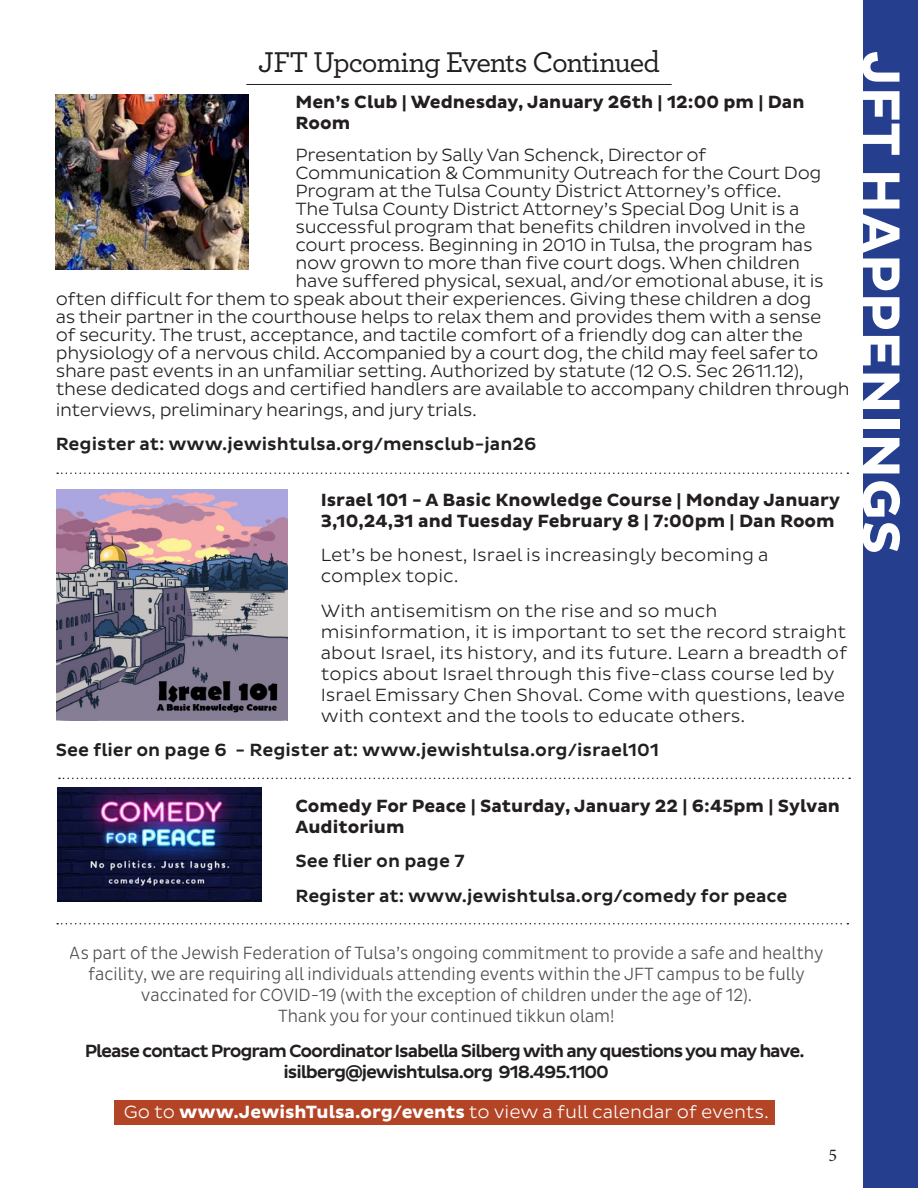
<style>
.page{position:relative;width:918px;height:1188px;background:#fff}
.page>*{position:absolute;margin:0;border:0;box-sizing:border-box;transform-origin:0 0}
.t1{font:700 54px "Pluto Sans";letter-spacing:.015em;color:#fff}
.Article_Titles{font:500 30px "Archer";letter-spacing:-.04em;color:#231f20}
.Article_Body{font:300 18px "Pluto Sans";letter-spacing:-.02em;color:#231f20}
.Article_Body-2{font:300 18px/21px "Pluto Sans";color:#231f20}
.t2{font:300 18px/21px "Pluto Sans Cond";color:#231f20;text-align:center}
.Article_Body-3{font:700 18px/21px "Pluto Sans";color:#231f20}
.Article_Body-4{font:500 18px "Pluto Sans";letter-spacing:-.005em;color:#231f20}
.Article_Body-5{font:500 18px "Pluto Sans";letter-spacing:-.06em;color:#231f20}
.t3{font:300 18px "Pluto Sans";color:#fff}
.t4{font:18px "Minion Pro";color:#231f20}
.s1{font-weight:700}
</style>
<div class="page">
<div style="left:864px;top:0;width:54px;height:1188px;background:#253f8e"></div>
<div style="left:114px;top:1100px;width:661px;height:25px;background:#b44426"></div>
<svg style="left:57px;top:923px;width:791px;height:1px"></svg>
<svg style="left:57px;top:472px;width:791px;height:2px"></svg>
<svg style="left:59px;top:778px;width:791px;height:1px"></svg>
<hr style="left:246px;top:84px;width:426px;height:1px;background:#231f20">
<img style="left:56px;top:95px;width:193px;height:175px">
<img style="left:58px;top:788px;width:204px;height:114px">
<img style="left:56px;top:490px;width:231px;height:230px">
<p class="Article_Titles" style="left:258px;top:40px;width:403px">JFT Upcoming Events Continued</p>
<p class="Article_Body-3" style="left:296px;top:92px;width:510px">Men’s Club | Wednesday, January 26th | 12:00 pm | Dan<br>Room</p>
<p class="Article_Body" style="left:296px;top:144px;width:412px">Presentation by Sally Van Schenck, Director of</p>
<p class="Article_Body" style="left:296px;top:162px;width:527px">Communication &amp; Community Outreach for the Court Dog</p>
<p class="Article_Body" style="left:296px;top:180px;width:488px">Program at the Tulsa County District Attorney’s office.</p>
<p class="Article_Body" style="left:296px;top:198px;width:505px">The Tulsa County District Attorney’s Special Dog Unit is a</p>
<p class="Article_Body" style="left:296px;top:216px;width:512px">successful program that benefits children involved in the</p>
<p class="Article_Body" style="left:296px;top:234px;width:519px">court process. Beginning in 2010 in Tulsa, the program has</p>
<p class="Article_Body" style="left:296px;top:252px;width:506px">now grown to more than five court dogs. When children</p>
<p class="Article_Body" style="left:296px;top:270px;width:530px">have suffered physical, sexual, and/or emotional abuse, it is</p>
<p class="Article_Body" style="left:56px;top:288px;width:757px">often difficult for them to speak about their experiences. Giving these children a dog</p>
<p class="Article_Body" style="left:56px;top:306px;width:767px">as their partner in the courthouse helps to relax them and provides them with a sense</p>
<p class="Article_Body" style="left:56px;top:324px;width:749px">of security. The trust, acceptance, and tactile comfort of a friendly dog can alter the</p>
<p class="Article_Body" style="left:56px;top:342px;width:764px">physiology of a nervous child. Accompanied by a court dog, the child may feel safer to</p>
<p class="Article_Body" style="left:56px;top:360px;width:749px">share past events in an unfamiliar setting. Authorized by statute (12 O.S. Sec 2611.12),</p>
<p class="Article_Body" style="left:56px;top:378px;width:796px">these dedicated dogs and certified handlers are available to accompany children through</p>
<p class="Article_Body" style="left:56px;top:399px;width:423px">interviews, preliminary hearings, and jury trials.</p>
<p class="Article_Body-4" style="left:56px;top:434px;width:482px">Register at: www.jewishtulsa.org/mensclub-jan26</p>
<p class="Article_Body-3" style="left:321px;top:490px;width:521px">Israel 101 - A Basic Knowledge Course | Monday January<br>3,10,24,31 and Tuesday February 8 | 7:00pm | Dan Room</p>
<p class="Article_Body-2" style="left:321px;top:545px;width:449px">Let’s be honest, Israel is increasingly becoming a complex topic.</p>
<p class="Article_Body-2" style="left:321px;top:600px;width:528px">With antisemitism on the rise and so much misinformation, it is important to set the record straight about Israel, its history, and its future. Learn a breadth of topics about Israel through this five-class course led by Israel Emissary Chen Shoval. Come with questions, leave with context and the tools to educate others.</p>
<p class="Article_Body-4" style="left:56px;top:740px;width:605px">See flier on page 6 - Register at: www.jewishtulsa.org/israel101</p>
<p class="Article_Body-3" style="left:296px;top:796px;width:546px">Comedy For Peace | Saturday, January 22 | 6:45pm | Sylvan<br>Auditorium</p>
<p class="Article_Body-4" style="left:296px;top:851px;width:170px">See flier on page 7</p>
<p class="Article_Body-4" style="left:296px;top:885px;width:494px">Register at: www.jewishtulsa.org/comedy for peace</p>
<p class="t1" style="left:912px;top:51px;width:505px;rotate:90deg">JFT HAPPENINGS</p>
<p class="t2" style="left:70px;top:942px;width:755px">As part of the Jewish Federation of Tulsa’s ongoing commitment to provide a safe and healthy facility, we are requiring all individuals attending events within the JFT campus to be fully vaccinated for COVID-19 (with the exception of children under the age of 12).<br>Thank you for your continued tikkun olam!</p>
<p class="Article_Body-5" style="left:85px;top:1040px;width:721px">Please contact Program Coordinator Isabella Silberg with any questions you may have.</p>
<p class="Article_Body-5" style="left:284px;top:1061px;width:327px">isilberg@jewishtulsa.org 918.495.1100</p>
<p class="t3" style="left:124px;top:1102px;width:647px">Go to <span class="s1">www.JewishTulsa.org/events</span> to view a full calendar of events.</p>
<p class="t4" style="left:828px;top:1143px;width:10px">5</p>
</div>
